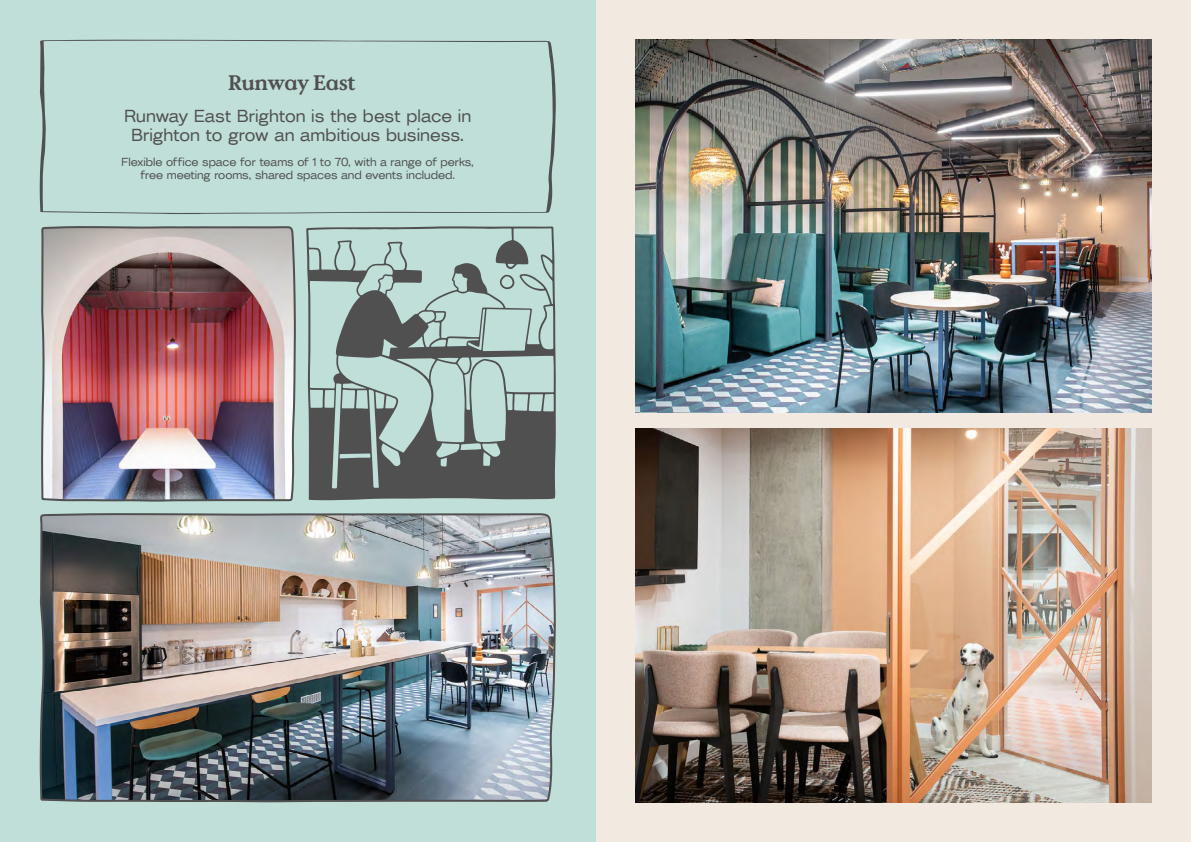
<style>
.page{position:relative;width:1191px;height:842px;background:#f2eae0}
.page>*{position:absolute;margin:0;border:0;box-sizing:border-box;transform-origin:0 0}
.t1{font:700 21px "Value Serif Trial";letter-spacing:-.03em;color:#515051}
.t2{font:500 17.2px/19.3px "Korbin";color:#515051;text-align:center}
.t3{font:500 11.5px/13.5px "Korbin";letter-spacing:-.01em;color:#515051;text-align:center}
</style>
<div class="page">
<img style="left:635px;top:40px;width:516px;height:373px">
<img style="left:635px;top:428px;width:516px;height:374px">
<div style="left:0;top:0;width:595px;height:842px;background:#bfdfd8"></div>
<svg style="left:40px;top:40px;width:516px;height:174px"></svg>
<img style="left:41px;top:226px;width:255px;height:276px">
<img style="left:39px;top:513px;width:517px;height:290px">
<svg style="left:306px;top:226px;width:250px;height:274px"></svg>
<svg style="left:499px;top:275px;width:16px;height:14px"></svg>
<h1 class="t1" style="left:228px;top:73px;width:129px">Runway East</h1>
<h2 class="t2" style="left:124px;top:106px;width:348px">Runway East Brighton is the best place in<br>Brighton to grow an ambitious business.</h2>
<p class="t3" style="left:122px;top:155px;width:354px">Flexible office space for teams of 1 to 70, with a range of perks, free meeting rooms, shared spaces and events included.</p>
<p class="t3" style="left:133px;top:110px;width:326px">be for any ambitious business. Oh, and there’s no seagulls.</p>
</div>
